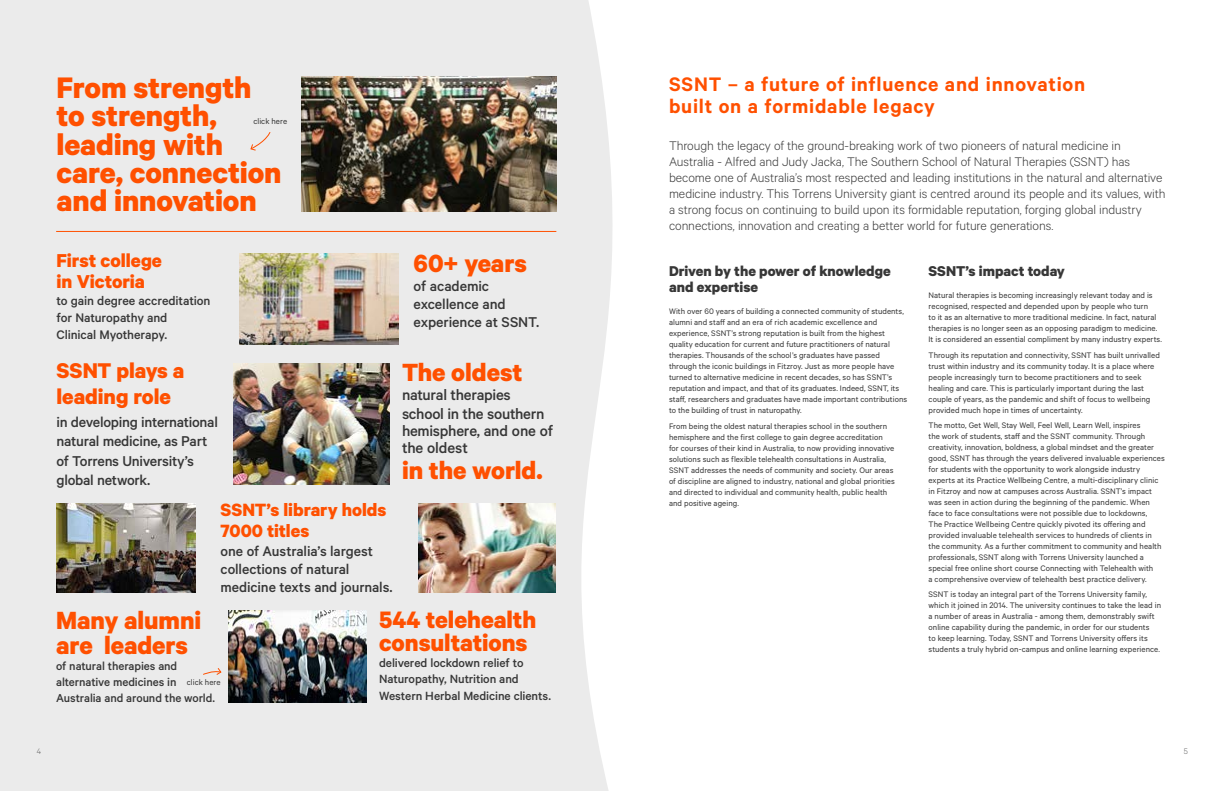
<style>
.page{position:relative;width:1225px;height:791px;background:#fff}
.page>*{position:absolute;margin:0;border:0;box-sizing:border-box;transform-origin:0 0}
.t1{font:700 33.4px/28.2px "Calibre";letter-spacing:-.005em;color:#ff5000}
.t2{font:700 28px/25px "Calibre";letter-spacing:-.005em;color:#ff5000}
.t3{font:700 26.8px/22.3px "Calibre";letter-spacing:-.005em;color:#ff5000}
.t4{font:700 24px/26px "Calibre";color:#ff5000}
.t5{font:600 22px/22px "Calibre";letter-spacing:.035em;color:#ff5000}
.t6{font:700 21px/20.5px "Calibre";color:#ff5000}
.t7{font:700 20px/21px "Calibre";color:#ff5000}
.t8{font:500 16.9px/19px "Calibre";letter-spacing:-.015em;color:#373737}
.t9{font:500 16px/19.2px "Calibre";letter-spacing:-.015em;color:#373737}
.t10{font:700 16px/16px "Calibre";color:#373737}
.t11{font:500 15.8px/18.4px "Calibre";letter-spacing:-.01em;color:#373737}
.t12{font:300 14px/16px "Calibre";letter-spacing:-.005em;color:#373737}
.t13{font:500 14px/17px "Calibre";letter-spacing:-.01em;color:#373737}
.t14{font:500 13.4px/16.4px "Calibre";letter-spacing:-.005em;color:#373737}
.t15{font:500 13px/16px "Calibre";letter-spacing:-.01em;color:#373737}
.t16{font:9px/11px "Calibre";letter-spacing:.005em;color:#373737}
.t17{font:300 9px "Calibre";color:#646464}
</style>
<div class="page">
<div style="left:0;top:0;width:613px;height:791px;background:#ebebeb"></div>
<img style="left:419px;top:503px;width:136px;height:89px">
<img style="left:302px;top:77px;width:254px;height:134px">
<img style="left:228px;top:611px;width:138px;height:91px">
<img style="left:240px;top:253px;width:158px;height:92px">
<img style="left:233px;top:363px;width:156px;height:122px">
<img style="left:56px;top:503px;width:140px;height:89px">
<svg style="left:250px;top:132px;width:20px;height:19px"></svg>
<svg style="left:203px;top:667px;width:18px;height:8px"></svg>
<hr style="left:56px;top:231px;width:500px;height:1px;background:#ff5000">
<h1 class="t1" style="left:57px;top:73px;width:226px">From strength to strength, leading with care, connection and innovation</h1>
<p class="t16" style="left:253px;top:115px;width:35px">click here</p>
<h3 class="t6" style="left:57px;top:250px;width:107px">First college in Victoria</h3>
<h3 class="t13" style="left:57px;top:291px;width:155px">to gain degree accreditation for Naturopathy and<br>Clinical Myotherapy.</h3>
<h3 class="t4" style="left:57px;top:357px;width:129px">SSNT plays a leading role</h3>
<h3 class="t9" style="left:57px;top:412px;width:163px">in developing international natural medicine, as Part of Torrens University’s global network.</h3>
<h3 class="t7" style="left:221px;top:499px;width:167px">SSNT’s library holds<br>7000 titles</h3>
<h3 class="t11" style="left:221px;top:541px;width:173px">one of Australia’s largest collections of natural medicine texts and journals.</h3>
<h2 class="t2" style="left:414px;top:249px;width:115px">60+ years</h2>
<h3 class="t9" style="left:414px;top:276px;width:127px;line-height:18px">of academic excellence and experience at SSNT.</h3>
<h2 class="t2" style="left:402px;top:359px;width:122px">The oldest</h2>
<h3 class="t8" style="left:402px;top:385px;width:144px">natural therapies school in the southern</h3>
<h3 class="t8" style="left:402px;top:422px;width:153px;line-height:16.9px">hemisphere, and one of the oldest</h3>
<h2 class="t2" style="left:402px;top:457px;width:142px">in the world.</h2>
<h2 class="t2" style="left:56px;top:607px;width:147px">Many alumni are leaders</h2>
<h3 class="t15" style="left:56px;top:658px;width:160px">of natural therapies and alternative medicines in<br>Australia and around the world.</h3>
<p class="t16" style="left:187px;top:676px;width:35px">click here</p>
<h3 class="t3" style="left:379px;top:608px;width:159px">544 telehealth consultations</h3>
<h3 class="t14" style="left:379px;top:654px;width:173px">delivered lockdown relief to<br>Naturopathy, Nutrition and<br>Western Herbal Medicine clients.</h3>
<h3 class="t5" style="left:669px;top:72px;width:418px">SSNT – a future of influence and innovation built on a formidable legacy</h3>
<p class="t12" style="left:669px;top:137px;width:498px">Through the legacy of the ground-breaking work of two pioneers of natural medicine in Australia - Alfred and Judy Jacka, The Southern School of Natural Therapies (SSNT) has become one of Australia’s most respected and leading institutions in the natural and alternative medicine industry. This Torrens University giant is centred around its people and its values, with a strong focus on continuing to build upon its formidable reputation, forging global industry connections, innovation and creating a better world for future generations.</p>
<h3 class="t10" style="left:669px;top:262px;width:223px">Driven by the power of knowledge and expertise</h3>
<p class="t16" style="left:669px;top:306px;width:240px">With over 60 years of building a connected community of students, alumni and staff and an era of rich academic excellence and experience, SSNT’s strong reputation is built from the highest quality education for current and future practitioners of natural therapies. Thousands of the school’s graduates have passed through the iconic buildings in Fitzroy. Just as more people have turned to alternative medicine in recent decades, so has SSNT’s reputation and impact, and that of its graduates. Indeed, SSNT, its staff, researchers and graduates have made important contributions to the building of trust in naturopathy.</p>
<p class="t16" style="left:669px;top:420px;width:227px">From being the oldest natural therapies school in the southern hemisphere and the first college to gain degree accreditation<br>for courses of their kind in Australia, to now providing innovative solutions such as flexible telehealth consultations in Australia, SSNT addresses the needs of community and society. Our areas of discipline are aligned to industry, national and global priorities and directed to individual and community health, public health and positive ageing.</p>
<h3 class="t10" style="left:928px;top:262px;width:138px">SSNT’s impact today</h3>
<p class="t16" style="left:928px;top:290px;width:235px">Natural therapies is becoming increasingly relevant today and is recognised, respected and depended upon by people who turn<br>to it as an alternative to more traditional medicine. In fact, natural therapies is no longer seen as an opposing paradigm to medicine.<br>It is considered an essential compliment by many industry experts.</p>
<p class="t16" style="left:928px;top:349px;width:233px">Through its reputation and connectivity, SSNT has built unrivalled trust within industry and its community today. It is a place where people increasingly turn to become practitioners and to seek healing and care. This is particularly important during the last couple of years, as the pandemic and shift of focus to wellbeing provided much hope in times of uncertainty.</p>
<p class="t16" style="left:928px;top:419px;width:238px">The motto, Get Well, Stay Well, Feel Well, Learn Well, inspires<br>the work of students, staff and the SSNT community. Through creativity, innovation, boldness, a global mindset and the greater good, SSNT has through the years delivered invaluable experiences for students with the opportunity to work alongside industry experts at its Practice Wellbeing Centre, a multi-disciplinary clinic in Fitzroy and now at campuses across Australia. SSNT’s impact was seen in action during the beginning of the pandemic. When face to face consultations were not possible due to lockdowns,<br>The Practice Wellbeing Centre quickly pivoted its offering and provided invaluable telehealth services to hundreds of clients in the community. As a further commitment to community and health professionals, SSNT along with Torrens University launched a special free online short course Connecting with Telehealth with<br>a comprehensive overview of telehealth best practice delivery.</p>
<p class="t16" style="left:928px;top:588px;width:234px">SSNT is today an integral part of the Torrens University family, which it joined in 2014. The university continues to take the lead in a number of areas in Australia - among them, demonstrably swift online capability during the pandemic, in order for our students<br>to keep learning. Today, SSNT and Torrens University offers its students a truly hybrid on-campus and online learning experience.</p>
<p class="t17" style="left:37px;top:746px;width:6px">4</p>
<p class="t17" style="left:1184px;top:746px;width:6px">5</p>
</div>
